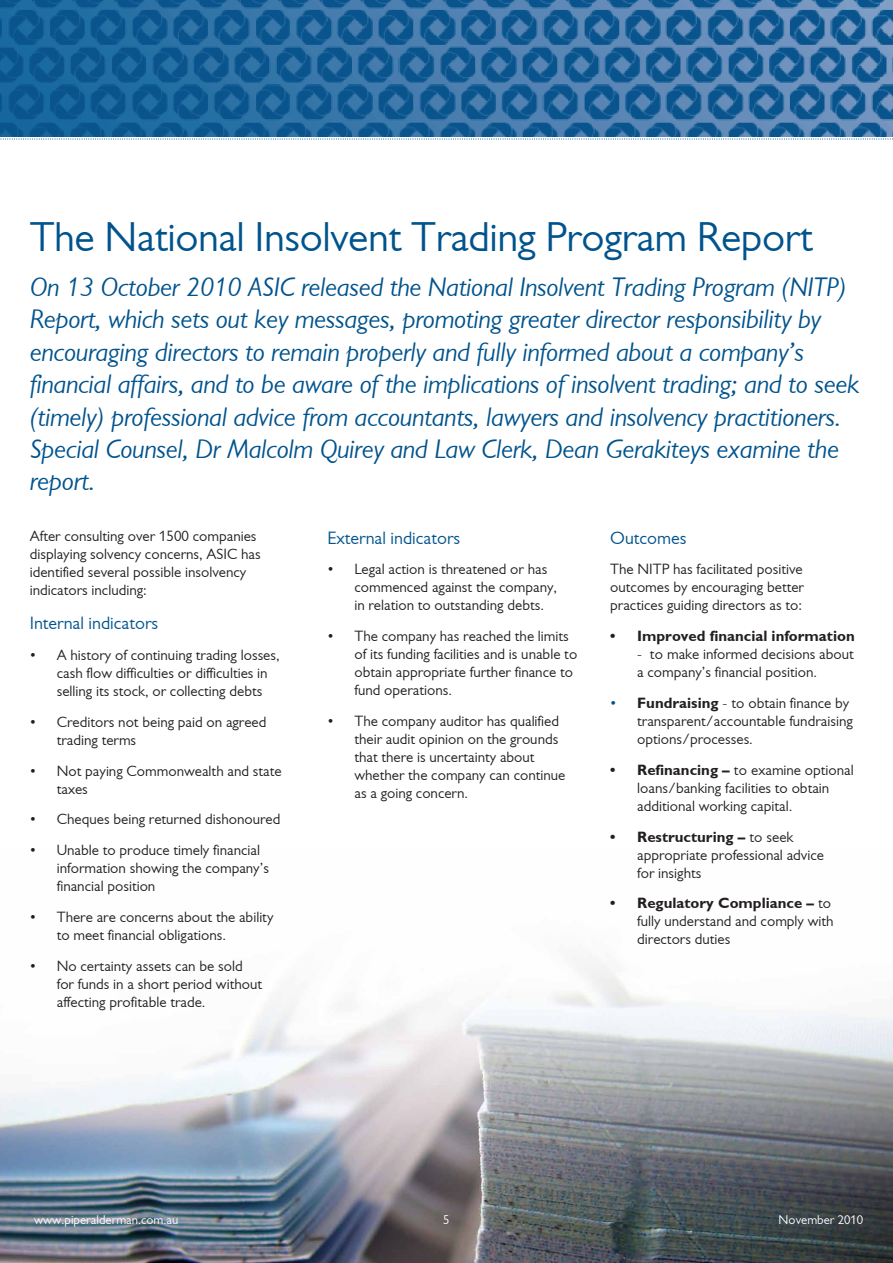
<style>
.page{position:relative;width:893px;height:1263px;background:#fff}
.page>*{position:absolute;margin:0;border:0;box-sizing:border-box;transform-origin:0 0}
.Blue_Main_Heading{font:42px "Gill Alt One MT Book";letter-spacing:-.01em;color:#00538d}
.Blue_Author_or_intro{font:italic 27px/32.4px "Gill Alt One MT Book";letter-spacing:-.01em;color:#00538d}
.Blue_body_copy_sub-h{font:18px "Gill Alt One MT Book";color:#00538d}
.Main_body_copy{font:15px/18px "Gill Alt One MT Book";color:#231f20}
.Main_body_copy-2{font:15px "Gill Alt One MT Bold";color:#231f20}
.t1{font:12.75px "Gill Alt One MT Book";color:#fff}
.s1{color:#00538d}
.s2{font-family:"Gill Alt One MT Bold"}
</style>
<div class="page">
<img style="left:0;top:0;width:893px;height:136px">
<svg style="left:0;top:139px;width:893px;height:1px"></svg>
<img style="left:0;top:964px;width:893px;height:299px">
<p class="Blue_Main_Heading" style="left:30px;top:213px;width:785px">The National Insolvent Trading Program Report</p>
<p class="Blue_Author_or_intro" style="left:30px;top:271px;width:831px">On 13 October 2010 ASIC released the National Insolvent Trading Program (NITP)<br>Report, which sets out key messages, promoting greater director responsibility by encouraging directors to remain properly and fully informed about a company’s financial affairs, and to be aware of the implications of insolvent trading; and to seek (timely) professional advice from accountants, lawyers and insolvency practitioners.<br>Special Counsel, Dr Malcolm Quirey and Law Clerk, Dean Gerakiteys examine the report.</p>
<p class="Main_body_copy" style="left:30px;top:527px;width:232px">After consulting over 1500 companies displaying solvency concerns, ASIC has identified several possible insolvency indicators including:</p>
<p class="Blue_body_copy_sub-h" style="left:30px;top:613px;width:130px">Internal indicators</p>
<p class="Main_body_copy" style="left:57px;top:646px;width:224px;text-indent:-27px">• A history of continuing trading losses, cash flow difficulties or difficulties in selling its stock, or collecting debts</p>
<p class="Main_body_copy" style="left:57px;top:713px;width:211px;text-indent:-27px">• Creditors not being paid on agreed trading terms</p>
<p class="Main_body_copy" style="left:57px;top:761px;width:226px;text-indent:-27px">• Not paying Commonwealth and state taxes</p>
<p class="Main_body_copy" style="left:30px;top:810px;width:252px">• Cheques being returned dishonoured</p>
<p class="Main_body_copy" style="left:57px;top:841px;width:214px;text-indent:-27px">• Unable to produce timely financial information showing the company’s financial position</p>
<p class="Main_body_copy" style="left:57px;top:908px;width:218px;text-indent:-27px">• There are concerns about the ability to meet financial obligations.</p>
<p class="Main_body_copy" style="left:57px;top:956px;width:207px;text-indent:-27px">• No certainty assets can be sold for funds in a short period without affecting profitable trade.</p>
<p class="Blue_body_copy_sub-h" style="left:327px;top:527px;width:134px">External indicators</p>
<p class="Main_body_copy" style="left:354px;top:560px;width:204px;text-indent:-27px">• Legal action is threatened or has commenced against the company, in relation to outstanding debts.</p>
<p class="Main_body_copy" style="left:354px;top:627px;width:224px;text-indent:-27px">• The company has reached the limits of its funding facilities and is unable to obtain appropriate further finance to fund operations.</p>
<p class="Main_body_copy" style="left:354px;top:712px;width:212px;text-indent:-27px">• The company auditor has qualified their audit opinion on the grounds that there is uncertainty about whether the company can continue as a going concern.</p>
<p class="Blue_body_copy_sub-h" style="left:610px;top:527px;width:78px">Outcomes</p>
<p class="Main_body_copy" style="left:610px;top:560px;width:195px;text-align:justify">The NITP has facilitated positive outcomes by encouraging better practices guiding directors as to:</p>
<p class="Main_body_copy-2" style="left:610px;top:627px;width:246px">• Improved financial information</p>
<p class="Main_body_copy" style="left:637px;top:645px;width:218px">- to make informed decisions about a company’s financial position.</p>
<p class="Main_body_copy" style="left:637px;top:694px;width:217px;text-indent:-27px"><span class="s1">•</span> <span class="s2">Fundraising</span> - to obtain finance by transparent/accountable fundraising options/processes.</p>
<p class="Main_body_copy" style="left:637px;top:761px;width:218px;text-indent:-27px"><span class="s2">• Refinancing –</span> to examine optional loans/banking facilities to obtain additional working capital.</p>
<p class="Main_body_copy" style="left:637px;top:827px;width:188px;text-indent:-27px"><span class="s2">• Restructuring –</span> to seek appropriate professional advice for insights</p>
<p class="Main_body_copy" style="left:637px;top:894px;width:198px;text-indent:-27px"><span class="s2">• Regulatory Compliance –</span> to fully understand and comply with directors duties</p>
<p class="t1" style="left:34px;top:1212px;width:146px">www.piperalderman.com.au</p>
<p class="t1" style="left:443px;top:1212px;width:8px">5</p>
<p class="t1" style="left:779px;top:1212px;width:86px">November 2010</p>
</div>
